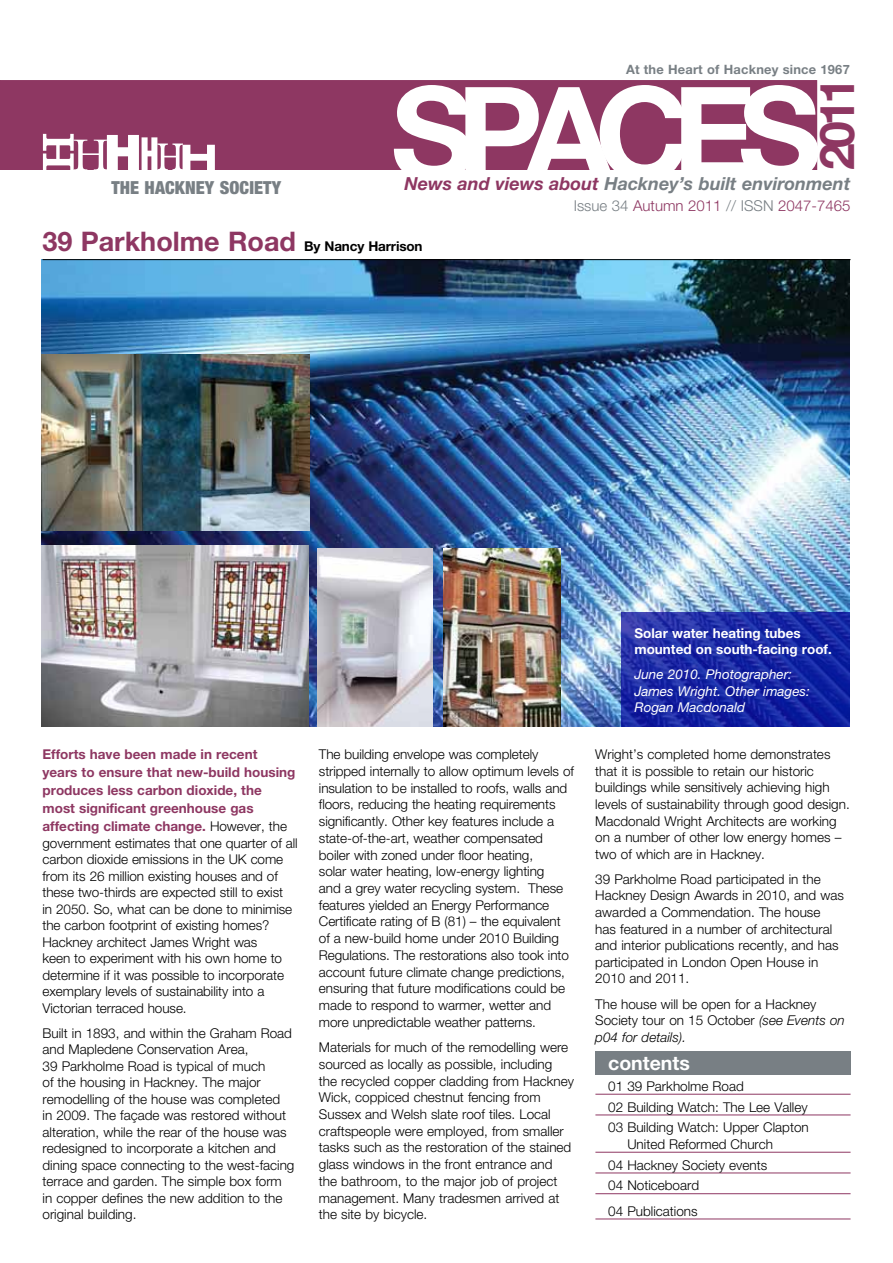
<style>
.page{position:relative;width:893px;height:1263px;background:#fff}
.page>*{position:absolute;margin:0;border:0;box-sizing:border-box;transform-origin:0 0}
.t1{font:700 129px "Helvetica Neue LT";letter-spacing:-.14em;color:#fff}
.t2{font:700 48px "Helvetica Neue LT";color:#8e3762}
.t3{font:700 27px "Helvetica Neue LT";color:#8e3762}
.t4{font:700 19.5px "Helvetica Neue LT";color:#fff}
.t5{font:italic 700 18px "Helvetica Neue LT";color:#787f84}
.t6{font:900 condensed 18px "Helvetica Neue LT";letter-spacing:.005em;color:#787f84}
.t7{font:300 15px "Helvetica Neue LT";color:#8e3762}
.t8{font:300 13.5px/16.8px "Helvetica Neue LT";color:#000}
.t9{font:700 13.5px/18px "Helvetica Neue LT";color:#8e3762}
.t10{font:italic 13.5px/16.5px "Helvetica Neue LT";color:#fff}
.t11{font:700 13.5px/16.5px "Helvetica Neue LT";color:#fff}
.t12{font:700 12.9px "Helvetica Neue LT";letter-spacing:.015em;color:#787f84}
.s1{color:#8e3762}
.s2{color:#787f84}
.s3{font-size:13.5px;color:#000}
.s4{font-weight:300;color:#000}
.s5{font-style:italic}
</style>
<div class="page">
<img style="left:41px;top:259px;width:808px;height:468px">
<hr style="left:43px;top:259px;width:807px;height:1px;background:#000">
<img style="left:42px;top:354px;width:267px;height:176px">
<div style="left:0;top:81px;width:816px;height:88px;background:#8e3762"></div>
<div style="left:0;top:80px;width:817px;height:90px;border:2px solid #8e3762"></div>
<div style="left:595px;top:1052px;width:255px;height:23px;background:#787f84"></div>
<svg style="left:43px;top:134px;width:172px;height:36px"></svg>
<svg style="left:621px;top:612px;width:229px;height:115px;background:#1927a4"></svg>
<img style="left:317px;top:548px;width:116px;height:179px">
<img style="left:41px;top:546px;width:268px;height:181px">
<img style="left:444px;top:548px;width:117px;height:179px">
<hr style="left:595px;top:1094px;width:256px;height:1px;background:#8e3762">
<hr style="left:595px;top:1114px;width:256px;height:1px;background:#8e3762">
<hr style="left:595px;top:1152px;width:256px;height:1px;background:#8e3762">
<hr style="left:595px;top:1172px;width:256px;height:1px;background:#8e3762">
<hr style="left:595px;top:1193px;width:256px;height:1px;background:#8e3762">
<hr style="left:595px;top:1218px;width:256px;height:1px;background:#8e3762">
<h3 class="t6" style="left:111px;top:176px;width:171px">THE HACKNEY SOCIETY</h3>
<p class="t12" style="left:626px;top:61px;width:225px">At the Heart of Hackney since 1967</p>
<h1 class="t1" style="left:391px;top:54px;width:432px">SPACES</h1>
<h2 class="t2" style="left:807px;top:170px;width:94px;rotate:-90deg">2011</h2>
<h3 class="t5" style="left:404px;top:173px;width:448px"><span class="s1">News and views about</span> Hackney’s built environment</h3>
<p class="t7" style="left:574px;top:197px;width:278px"><span class="s2">Issue 34</span> Autumn 2011 <span class="s2">// ISSN</span> 2047-7465</p>
<h3 class="t3" style="left:43px;top:224px;width:382px">39 Parkholme Road <span class="s3">By Nancy Harrison</span></h3>
<p class="t9" style="left:43px;top:745px;width:254px">Efforts have been made in recent years to ensure that new-build housing produces less carbon dioxide, the most significant greenhouse gas affecting climate change. <span class="s4">However, the</span></p>
<p class="t8" style="left:43px;top:834px;width:257px">government estimates that one quarter of all carbon dioxide emissions in the UK come from its 26 million existing houses and of these two-thirds are expected still to exist<br>in 2050. So, what can be done to minimise the carbon footprint of existing homes?<br>Hackney architect James Wright was<br>keen to experiment with his own home to determine if it was possible to incorporate exemplary levels of sustainability into a Victorian terraced house.</p>
<p class="t8" style="left:43px;top:1024px;width:253px">Built in 1893, and within the Graham Road and Mapledene Conservation Area,<br>39 Parkholme Road is typical of much<br>of the housing in Hackney. The major remodelling of the house was completed<br>in 2009. The façade was restored without alteration, while the rear of the house was redesigned to incorporate a kitchen and dining space connecting to the west-facing terrace and garden. The simple box form in copper defines the new addition to the original building.</p>
<p class="t8" style="left:319px;top:746px;width:257px">The building envelope was completely stripped internally to allow optimum levels of insulation to be installed to roofs, walls and floors, reducing the heating requirements significantly. Other key features include a state-of-the-art, weather compensated boiler with zoned under floor heating,<br>solar water heating, low-energy lighting<br>and a grey water recycling system. These features yielded an Energy Performance Certificate rating of B (81) – the equivalent of a new-build home under 2010 Building Regulations. The restorations also took into account future climate change predictions, ensuring that future modifications could be made to respond to warmer, wetter and more unpredictable weather patterns.</p>
<p class="t8" style="left:319px;top:1038px;width:257px">Materials for much of the remodelling were sourced as locally as possible, including<br>the recycled copper cladding from Hackney Wick, coppiced chestnut fencing from Sussex and Welsh slate roof tiles. Local craftspeople were employed, from smaller tasks such as the restoration of the stained glass windows in the front entrance and the bathroom, to the major job of project management. Many tradesmen arrived at the site by bicycle.</p>
<p class="t11" style="left:634px;top:624px;width:199px">Solar water heating tubes mounted on south-facing roof.</p>
<p class="t10" style="left:634px;top:666px;width:177px">June 2010. Photographer:<br>James Wright. Other images:<br>Rogan Macdonald</p>
<p class="t8" style="left:595px;top:746px;width:256px">Wright’s completed home demonstrates that it is possible to retain our historic buildings while sensitively achieving high levels of sustainability through good design.<br>Macdonald Wright Architects are working on a number of other low energy homes – two of which are in Hackney.</p>
<p class="t8" style="left:595px;top:870px;width:250px">39 Parkholme Road participated in the Hackney Design Awards in 2010, and was awarded a Commendation. The house has featured in a number of architectural and interior publications recently, and has participated in London Open House in 2010 and 2011.</p>
<p class="t8" style="left:595px;top:995px;width:251px">The house will be open for a Hackney<br>Society tour on 15 October <span class="s5">(see Events on p04 for details).</span></p>
<h3 class="t4" style="left:608px;top:1051px;width:83px">contents</h3>
<p class="t8" style="left:608px;top:1075px;width:202px;line-height:20.7px">01 39 Parkholme Road<br>02 Building Watch: The Lee Valley<br>03 Building Watch: Upper Clapton</p>
<p class="t8" style="left:608px;top:1133px;width:166px;line-height:20.7px;text-indent:19px">United Reformed Church<br>04 Hackney Society events<br>04 Noticeboard</p>
<p class="t8" style="left:608px;top:1202px;width:91px">04 Publications</p>
</div>
